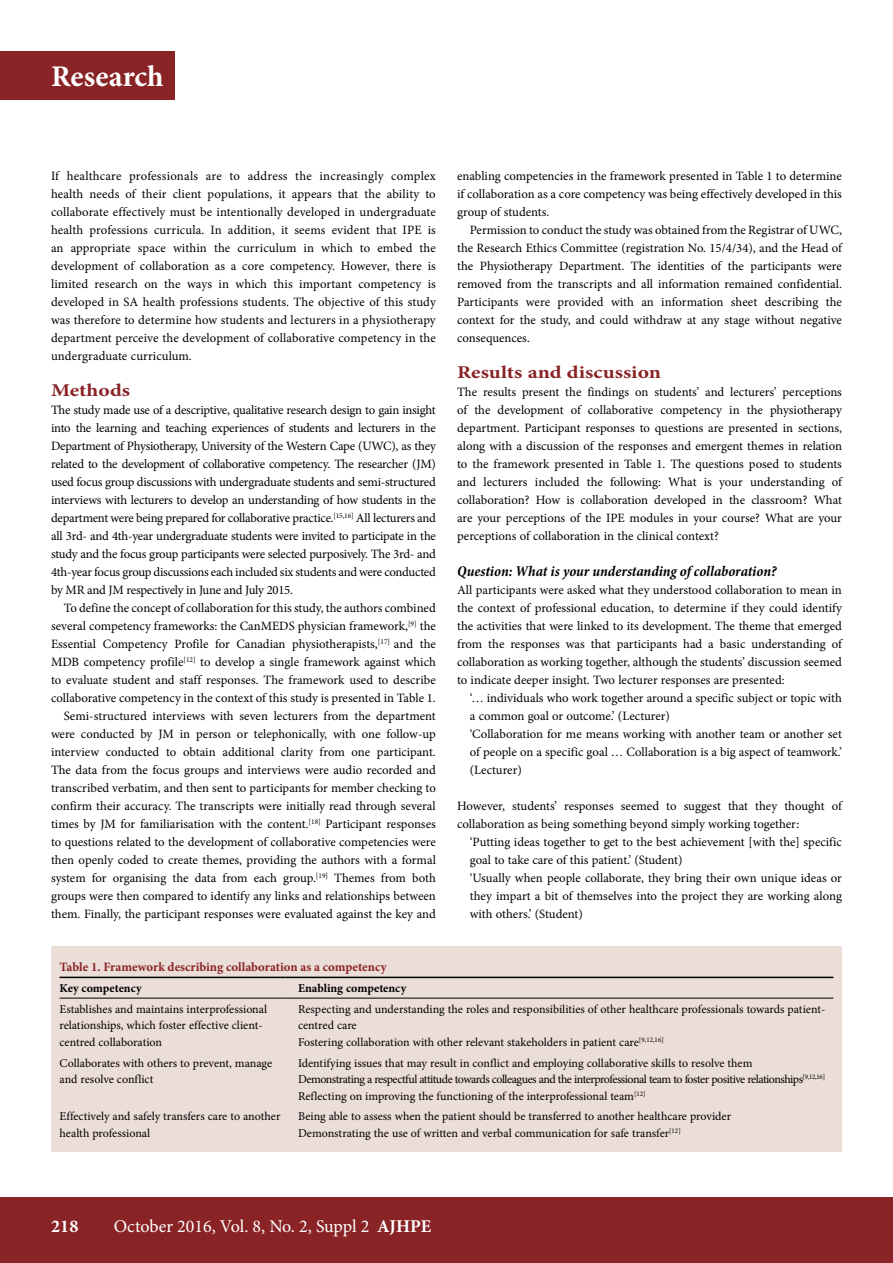
<style>
.page{position:relative;width:893px;height:1263px;background:#fff}
.page>*{position:absolute;margin:0;border:0;box-sizing:border-box;transform-origin:0 0}
.t1{font:700 30px "Minion Pro";color:#fff}
.t2{font:18px "Minion Pro";letter-spacing:-.005em;color:#fff}
.t3{font:700 18px "Minion Pro";color:#892326;scale:1.2 1}
.t4{font:700 18px "Minion Pro";color:#fff}
.t5{font:italic 700 condensed 15px "Minion Pro";letter-spacing:-.005em;color:#000}
.t6{font:12.75px/18px "Minion Pro";color:#000;text-align:justify}
.t7{font:700 12.75px "Minion Pro";color:#892326}
.t8{font:12px/16.5px "Minion Pro";letter-spacing:-.005em;color:#000}
.t9{font:700 12px "Minion Pro";color:#000}
.s1{font-weight:700}
</style>
<div class="page">
<div style="left:0;top:1197px;width:893px;height:66px;background:#892326"></div>
<div style="left:0;top:51px;width:174px;height:49px;background:#892326"></div>
<div style="left:51px;top:947px;width:791px;height:205px;background:#ebddd7"></div>
<hr style="left:60px;top:977px;width:225px;height:1px;background:#000">
<svg style="left:285px;top:977px;width:13px;height:1px"></svg>
<hr style="left:298px;top:977px;width:535px;height:1px;background:#000">
<hr style="left:60px;top:998px;width:225px;height:1px;background:#000">
<svg style="left:285px;top:998px;width:13px;height:1px"></svg>
<hr style="left:298px;top:998px;width:535px;height:1px;background:#000">
<h1 class="t1" style="left:51px;top:56px;width:114px">Research</h1>
<p class="t6" style="left:51px;top:167px;width:386px">If healthcare professionals are to address the increasingly complex health needs of their client populations, it appears that the ability to collaborate effectively must be intentionally developed in undergraduate health professions curricula. In addition, it seems evident that IPE is an appropriate space within the curriculum in which to embed the development of collaboration as a core competency. However, there is limited research on the ways in which this important competency is developed in SA health professions students. The objective of this study was therefore to determine how students and lecturers in a physiotherapy department perceive the development of collaborative competency in the undergraduate curriculum.</p>
<h2 class="t3" style="left:51px;top:378px;width:67px">Methods</h2>
<p class="t6" style="left:51px;top:401px;width:386px">The study made use of a descriptive, qualitative research design to gain insight into the learning and teaching experiences of students and lecturers in the Department of Physiotherapy, University of the Western Cape (UWC), as they related to the development of collaborative competency. The researcher (JM) used focus group discussions with undergraduate students and semi-structured interviews with lecturers to develop an understanding of how students in the department were being prepared for collaborative practice.<sup>[15,16]</sup> All lecturers and all 3rd- and 4th-year undergraduate students were invited to participate in the study and the focus group participants were selected purposively. The 3rd- and 4th-year focus group discussions each included six students and were conducted by MR and JM respectively in June and July 2015.</p>
<p class="t6" style="left:51px;top:599px;width:386px;text-align:right">To define the concept of collaboration for this study, the authors combined several competency frameworks: the CanMEDS physician framework,<sup>[9]</sup> the Essential Competency Profile for Canadian physiotherapists,<sup>[17]</sup> and the MDB competency profile<sup>[12]</sup> to develop a single framework against which to evaluate student and staff responses. The framework used to describe collaborative competency in the context of this study is presented in Table 1.<br>Semi-structured interviews with seven lecturers from the department were conducted by JM in person or telephonically, with one follow-up interview conducted to obtain additional clarity from one participant.<br>The data from the focus groups and interviews were audio recorded and transcribed verbatim, and then sent to participants for member checking to confirm their accuracy. The transcripts were initially read through several times by JM for familiarisation with the content.<sup>[18]</sup> Participant responses to questions related to the development of collaborative competencies were then openly coded to create themes, providing the authors with a formal system for organising the data from each group.<sup>[19]</sup> Themes from both groups were then compared to identify any links and relationships between them. Finally, the participant responses were evaluated against the key and</p>
<p class="t6" style="left:457px;top:167px;width:386px">enabling competencies in the framework presented in Table 1 to determine if collaboration as a core competency was being effectively developed in this group of students.</p>
<p class="t6" style="left:457px;top:221px;width:386px;text-indent:13px">Permission to conduct the study was obtained from the Registrar of UWC, the Research Ethics Committee (registration No. 15/4/34), and the Head of the Physiotherapy Department. The identities of the participants were removed from the transcripts and all information remained confidential.<br>Participants were provided with an information sheet describing the context for the study, and could withdraw at any stage without negative consequences.</p>
<h2 class="t3" style="left:457px;top:360px;width:171px">Results and discussion</h2>
<p class="t6" style="left:457px;top:383px;width:386px">The results present the findings on students’ and lecturers’ perceptions of the development of collaborative competency in the physiotherapy department. Participant responses to questions are presented in sections, along with a discussion of the responses and emergent themes in relation to the framework presented in Table 1. The questions posed to students and lecturers included the following: What is your understanding of collaboration? How is collaboration developed in the classroom? What are your perceptions of the IPE modules in your course? What are your perceptions of collaboration in the clinical context?</p>
<p class="t5" style="left:457px;top:561px;width:321px">Question: What is your understanding of collaboration?</p>
<p class="t6" style="left:457px;top:581px;width:386px">All participants were asked what they understood collaboration to mean in the context of professional education, to determine if they could identify the activities that were linked to its development. The theme that emerged from the responses was that participants had a basic understanding of collaboration as working together, although the students’ discussion seemed to indicate deeper insight. Two lecturer responses are presented:</p>
<p class="t6" style="left:470px;top:689px;width:374px;text-align:left">‘… individuals who work together around a specific subject or topic with a common goal or outcome.’ (Lecturer)<br>‘Collaboration for me means working with another team or another set of people on a specific goal … Collaboration is a big aspect of teamwork.’ (Lecturer)</p>
<p class="t6" style="left:457px;top:797px;width:386px">However, students’ responses seemed to suggest that they thought of collaboration as being something beyond simply working together:</p>
<p class="t6" style="left:470px;top:833px;width:374px;text-align:left">‘Putting ideas together to get to the best achievement [with the] specific goal to take care of this patient.’ (Student)<br>‘Usually when people collaborate, they bring their own unique ideas or they impart a bit of themselves into the project they are working along with others.’ (Student)</p>
<p class="t7" style="left:60px;top:958px;width:329px">Table 1. Framework describing collaboration as a competency</p>
<p class="t9" style="left:60px;top:980px;width:84px">Key competency</p>
<p class="t9" style="left:298px;top:980px;width:110px">Enabling competency</p>
<p class="t8" style="left:60px;top:1001px;width:209px">Establishes and maintains interprofessional relationships, which foster effective client&shy;centred collaboration</p>
<p class="t8" style="left:298px;top:1001px;width:529px">Respecting and understanding the roles and responsibilities of other healthcare professionals towards patient&shy;centred care<br>Fostering collaboration with other relevant stakeholders in patient care<sup>[9,12,16]</sup></p>
<p class="t8" style="left:60px;top:1054px;width:214px">Collaborates with others to prevent, manage and resolve conflict</p>
<p class="t8" style="left:298px;top:1054px;width:529px">Identifying issues that may result in conflict and employing collaborative skills to resolve them<br>Demonstrating a respectful attitude towards colleagues and the interprofessional team to foster positive relationships<sup>[9,12,16]<br></sup>Reflecting on improving the functioning of the interprofessional team<sup>[12]</sup></p>
<p class="t8" style="left:60px;top:1108px;width:222px">Effectively and safely transfers care to another health professional</p>
<p class="t8" style="left:298px;top:1108px;width:435px">Being able to assess when the patient should be transferred to another healthcare provider<br>Demonstrating the use of written and verbal communication for safe transfer<sup>[12]</sup></p>
<h2 class="t4" style="left:51px;top:1213px;width:29px">218</h2>
<h2 class="t2" style="left:114px;top:1214px;width:319px">October 2016, Vol. 8, No. 2, Suppl 2 <span class="s1">AJHPE</span></h2>
</div>
